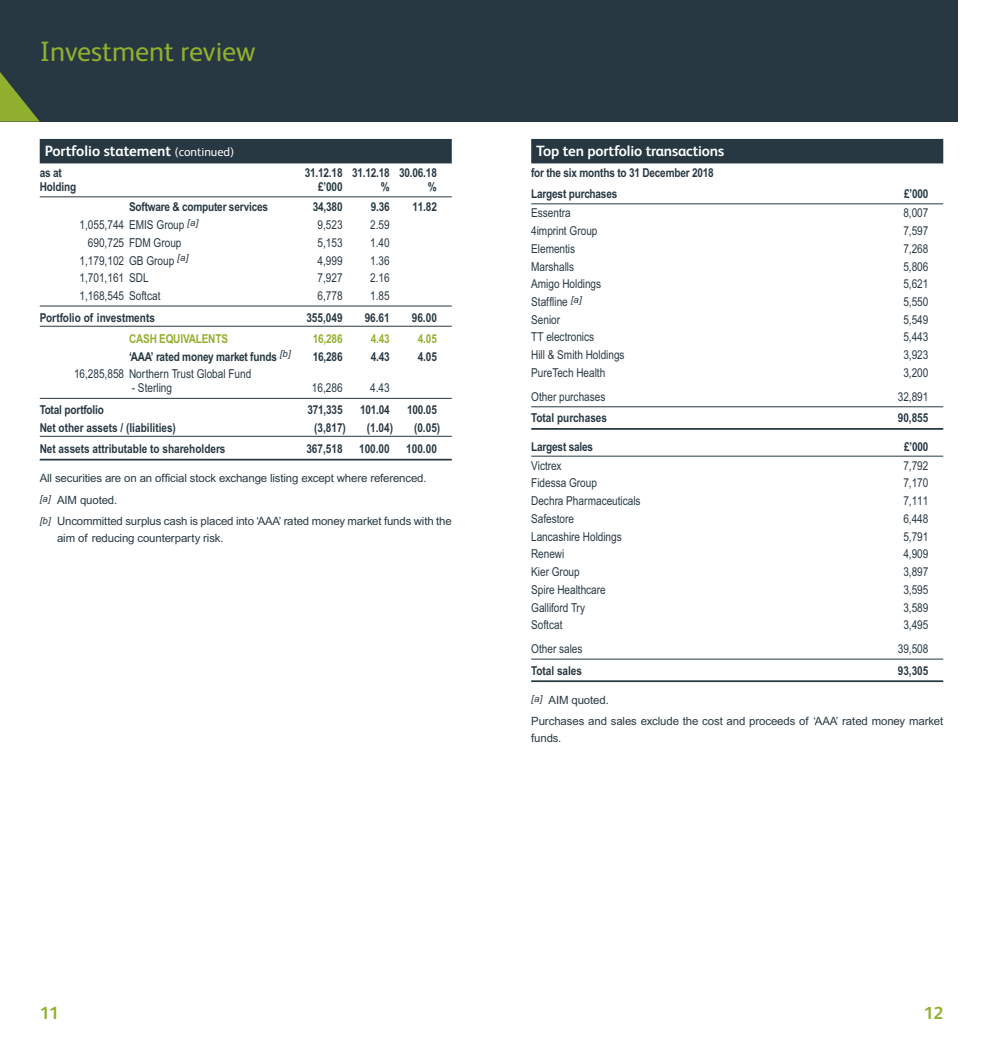
<style>
.page{position:relative;width:983px;height:1042px;background:#fff}
.page>*{position:absolute;margin:0;border:0;box-sizing:border-box;transform-origin:0 0}
.t1{font:28px "FS Albert";color:#92b02f}
.t2{font:700 17.5px "FS Albert";color:#92b02f}
.t3{font:700 14.88px "FS Albert";letter-spacing:-.01em;color:#fff}
.t4{font:12.25px "Arial Narrow";color:#273843}
.t5{font:700 12.25px/21px "Arial Narrow";letter-spacing:-.015em;color:#273843}
.t6{font:700 12.25px "Arial Narrow";letter-spacing:-.015em;color:#92b02f}
.t7{font:11.38px/21.5px "Arial";letter-spacing:-.01em;color:#273843}
.s1{font-weight:400;font-size:12.25px}
</style>
<div class="page">
<div style="left:491px;top:0;width:466px;height:122px;background:#273843"></div>
<div style="left:0;top:0;width:491px;height:122px;background:#273843"></div>
<svg style="left:0;top:72px;width:40px;height:50px"></svg>
<div style="left:531px;top:139px;width:412px;height:24px;background:#273843"></div>
<hr style="left:531px;top:203px;width:412px;height:1px;background:#273843">
<hr style="left:531px;top:406px;width:412px;height:1px;background:#273843">
<hr style="left:531px;top:428px;width:412px;height:2px;background:#273843">
<hr style="left:531px;top:456px;width:412px;height:1px;background:#273843">
<hr style="left:531px;top:659px;width:412px;height:1px;background:#273843">
<hr style="left:531px;top:680px;width:412px;height:2px;background:#273843">
<hr style="left:40px;top:306px;width:411px;height:1px;background:#273843">
<hr style="left:40px;top:326px;width:411px;height:1px;background:#273843">
<hr style="left:40px;top:398px;width:411px;height:1px;background:#273843">
<hr style="left:40px;top:436px;width:411px;height:1px;background:#273843">
<hr style="left:40px;top:459px;width:411px;height:1px;background:#273843">
<div style="left:40px;top:139px;width:411px;height:24px;background:#273843"></div>
<hr style="left:40px;top:196px;width:411px;height:1px;background:#273843">
<h1 class="t1" style="left:40px;top:42px;width:217px">Investment review</h1>
<p class="t3" style="left:45px;top:146px;width:191px">Portfolio statement <span class="s1">(continued)</span></p>
<p class="t5" style="left:40px;top:164px;width:24px">as at</p>
<p class="t5" style="left:305px;top:164px;width:133px">31.12.18 31.12.18 30.06.18</p>
<p class="t5" style="left:40px;top:178px;width:38px">Holding</p>
<p class="t5" style="left:318px;top:178px;width:26px">£’000</p>
<p class="t5" style="left:381px;top:178px;width:10px">%</p>
<p class="t5" style="left:428px;top:178px;width:10px">%</p>
<p class="t5" style="left:129px;top:198px;width:140px">Software &amp; computer services</p>
<p class="t5" style="left:313px;top:198px;width:31px">34,380</p>
<p class="t5" style="left:370px;top:198px;width:20px">9.36</p>
<p class="t5" style="left:412px;top:198px;width:26px">11.82</p>
<p class="t4" style="left:80px;top:220px;width:120px">1,055,744 EMIS Group <sup>[a]</sup></p>
<p class="t4" style="left:317px;top:220px;width:27px">9,523</p>
<p class="t4" style="left:370px;top:220px;width:21px">2.59</p>
<p class="t4" style="left:88px;top:238px;width:95px">690,725 FDM Group</p>
<p class="t4" style="left:317px;top:238px;width:27px">5,153</p>
<p class="t4" style="left:370px;top:238px;width:21px">1.40</p>
<p class="t4" style="left:80px;top:256px;width:110px">1,179,102 GB Group <sup>[a]</sup></p>
<p class="t4" style="left:317px;top:256px;width:27px">4,999</p>
<p class="t4" style="left:370px;top:256px;width:21px">1.36</p>
<p class="t4" style="left:80px;top:274px;width:70px">1,701,161 SDL</p>
<p class="t4" style="left:317px;top:274px;width:27px">7,927</p>
<p class="t4" style="left:370px;top:274px;width:21px">2.16</p>
<p class="t4" style="left:80px;top:291px;width:82px">1,168,545 Softcat</p>
<p class="t4" style="left:317px;top:291px;width:27px">6,778</p>
<p class="t4" style="left:370px;top:291px;width:21px">1.85</p>
<p class="t5" style="left:40px;top:308px;width:117px">Portfolio of investments</p>
<p class="t5" style="left:306px;top:308px;width:38px">355,049</p>
<p class="t5" style="left:364px;top:308px;width:27px">96.61</p>
<p class="t5" style="left:412px;top:308px;width:27px">96.00</p>
<p class="t6" style="left:129px;top:334px;width:100px">CASH EQUIVALENTS</p>
<p class="t6" style="left:313px;top:334px;width:31px">16,286</p>
<p class="t6" style="left:370px;top:334px;width:20px">4.43</p>
<p class="t6" style="left:418px;top:334px;width:20px">4.05</p>
<p class="t5" style="left:129px;top:347px;width:163px">‘AAA’ rated money market funds <sup>[b]</sup></p>
<p class="t5" style="left:313px;top:347px;width:31px">16,286</p>
<p class="t5" style="left:370px;top:347px;width:20px">4.43</p>
<p class="t5" style="left:418px;top:347px;width:20px">4.05</p>
<p class="t4" style="left:74px;top:370px;width:179px">16,285,858 Northern Trust Global Fund</p>
<p class="t4" style="left:132px;top:384px;width:42px">- Sterling</p>
<p class="t4" style="left:312px;top:384px;width:32px">16,286</p>
<p class="t4" style="left:370px;top:384px;width:21px">4.43</p>
<p class="t5" style="left:40px;top:400px;width:66px">Total portfolio</p>
<p class="t5" style="left:307px;top:400px;width:37px">371,335</p>
<p class="t5" style="left:360px;top:400px;width:31px">101.04</p>
<p class="t5" style="left:407px;top:400px;width:31px">100.05</p>
<p class="t5" style="left:40px;top:418px;width:138px">Net other assets / (liabilities)</p>
<p class="t5" style="left:314px;top:418px;width:33px">(3,817)</p>
<p class="t5" style="left:367px;top:418px;width:28px">(1.04)</p>
<p class="t5" style="left:414px;top:418px;width:28px">(0.05)</p>
<p class="t5" style="left:40px;top:439px;width:187px">Net assets attributable to shareholders</p>
<p class="t5" style="left:306px;top:439px;width:38px">367,518</p>
<p class="t5" style="left:359px;top:439px;width:32px">100.00</p>
<p class="t5" style="left:406px;top:439px;width:32px">100.00</p>
<p class="t7" style="left:40px;top:468px;width:413px">All securities are on an official stock exchange listing except where referenced.<br><sup>[a]</sup> AIM quoted.<br><sup>[b]</sup> Uncommitted surplus cash is placed into ‘AAA’ rated money market funds with the</p>
<p class="t7" style="left:57px;top:528px;width:168px">aim of reducing counterparty risk.</p>
<p class="t3" style="left:536px;top:146px;width:189px">Top ten portfolio transactions</p>
<p class="t5" style="left:531px;top:164px;width:184px">for the six months to 31 December 2018<br>Largest purchases</p>
<p class="t5" style="left:903px;top:185px;width:26px">£’000</p>
<p class="t4" style="left:531px;top:209px;width:41px">Essentra</p>
<p class="t4" style="left:903px;top:209px;width:27px">8,007</p>
<p class="t4" style="left:531px;top:226px;width:68px">4imprint Group</p>
<p class="t4" style="left:903px;top:226px;width:27px">7,597</p>
<p class="t4" style="left:531px;top:244px;width:45px">Elementis</p>
<p class="t4" style="left:903px;top:244px;width:27px">7,268</p>
<p class="t4" style="left:531px;top:262px;width:44px">Marshalls</p>
<p class="t4" style="left:903px;top:262px;width:27px">5,806</p>
<p class="t4" style="left:531px;top:279px;width:71px">Amigo Holdings</p>
<p class="t4" style="left:903px;top:279px;width:27px">5,621</p>
<p class="t4" style="left:531px;top:297px;width:52px">Staffline <sup>[a]</sup></p>
<p class="t4" style="left:903px;top:297px;width:27px">5,550</p>
<p class="t4" style="left:531px;top:315px;width:30px">Senior</p>
<p class="t4" style="left:903px;top:315px;width:27px">5,549</p>
<p class="t4" style="left:531px;top:333px;width:64px">TT electronics</p>
<p class="t4" style="left:903px;top:333px;width:27px">5,443</p>
<p class="t4" style="left:531px;top:350px;width:95px">Hill &amp; Smith Holdings</p>
<p class="t4" style="left:903px;top:350px;width:27px">3,923</p>
<p class="t4" style="left:531px;top:368px;width:76px">PureTech Health</p>
<p class="t4" style="left:903px;top:368px;width:27px">3,200</p>
<p class="t4" style="left:531px;top:392px;width:76px">Other purchases</p>
<p class="t4" style="left:897px;top:392px;width:32px">32,891</p>
<p class="t5" style="left:531px;top:409px;width:77px">Total purchases</p>
<p class="t5" style="left:897px;top:409px;width:32px">90,855</p>
<p class="t5" style="left:531px;top:437px;width:63px">Largest sales</p>
<p class="t5" style="left:903px;top:437px;width:26px">£’000</p>
<p class="t4" style="left:531px;top:461px;width:32px">Victrex</p>
<p class="t4" style="left:903px;top:461px;width:27px">7,792</p>
<p class="t4" style="left:531px;top:479px;width:67px">Fidessa Group</p>
<p class="t4" style="left:903px;top:479px;width:27px">7,170</p>
<p class="t4" style="left:531px;top:496px;width:111px">Dechra Pharmaceuticals</p>
<p class="t4" style="left:903px;top:496px;width:27px">7,111</p>
<p class="t4" style="left:531px;top:514px;width:44px">Safestore</p>
<p class="t4" style="left:903px;top:514px;width:27px">6,448</p>
<p class="t4" style="left:531px;top:532px;width:92px">Lancashire Holdings</p>
<p class="t4" style="left:903px;top:532px;width:27px">5,791</p>
<p class="t4" style="left:531px;top:549px;width:35px">Renewi</p>
<p class="t4" style="left:903px;top:549px;width:27px">4,909</p>
<p class="t4" style="left:531px;top:567px;width:50px">Kier Group</p>
<p class="t4" style="left:903px;top:567px;width:27px">3,897</p>
<p class="t4" style="left:531px;top:585px;width:76px">Spire Healthcare</p>
<p class="t4" style="left:903px;top:585px;width:27px">3,595</p>
<p class="t4" style="left:531px;top:603px;width:55px">Galliford Try</p>
<p class="t4" style="left:903px;top:603px;width:27px">3,589</p>
<p class="t4" style="left:531px;top:620px;width:33px">Softcat</p>
<p class="t4" style="left:903px;top:620px;width:27px">3,495</p>
<p class="t4" style="left:531px;top:644px;width:53px">Other sales</p>
<p class="t4" style="left:897px;top:644px;width:32px">39,508</p>
<p class="t5" style="left:531px;top:661px;width:52px">Total sales</p>
<p class="t5" style="left:897px;top:661px;width:32px">93,305</p>
<p class="t7" style="left:531px;top:690px;width:413px"><sup>[a]</sup> AIM quoted.<br>Purchases and sales exclude the cost and proceeds of ‘AAA’ rated money market</p>
<p class="t7" style="left:531px;top:728px;width:32px">funds.</p>
<h2 class="t2" style="left:40px;top:1007px;width:21px">11</h2>
<h2 class="t2" style="left:923px;top:1007px;width:21px">12</h2>
</div>
